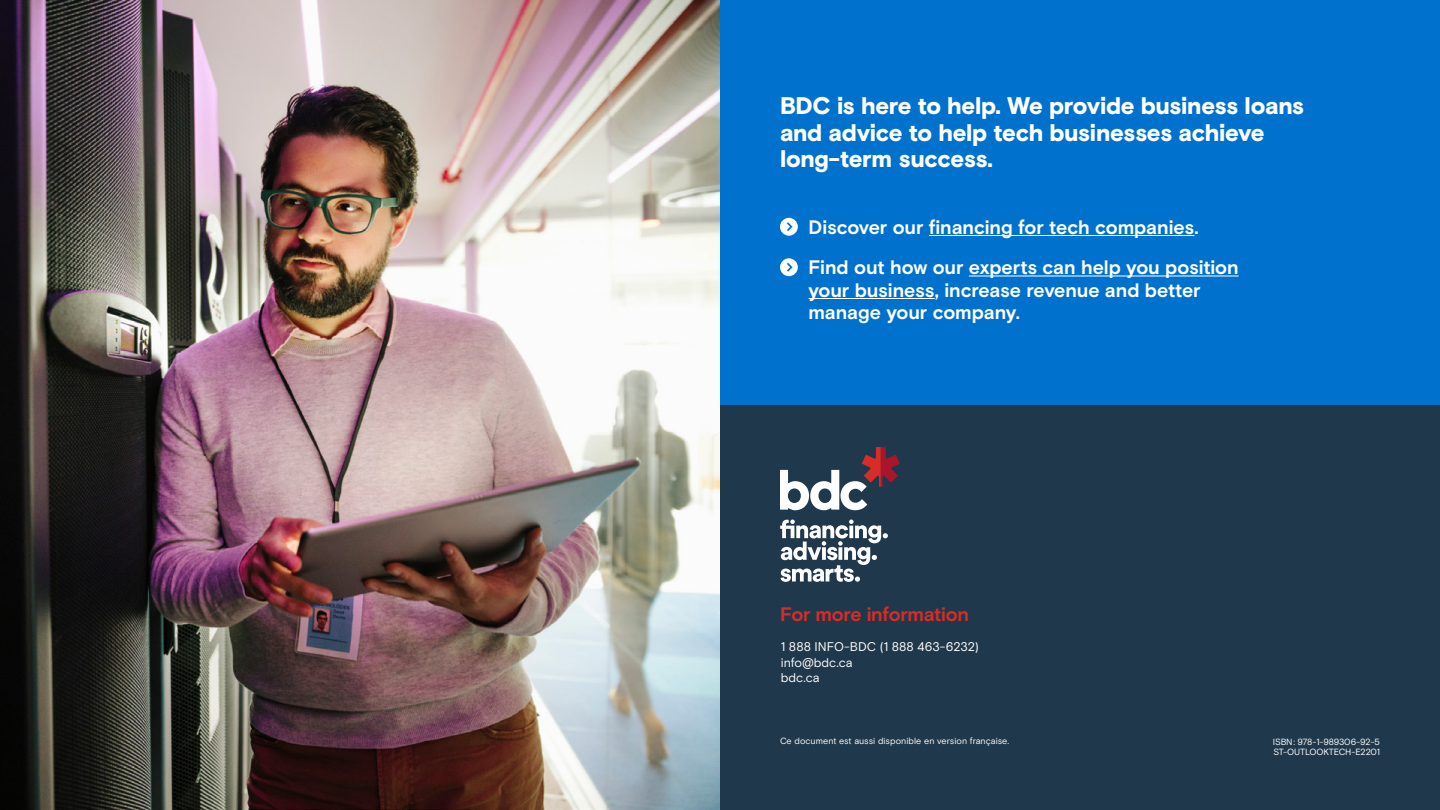
<style>
.page{position:relative;width:1440px;height:810px;background:#fff}
.page>*{position:absolute;margin:0;border:0;box-sizing:border-box;transform-origin:0 0}
.t1{font:900 24px/26.2px "Basis Grotesque";letter-spacing:-.015em;color:#fff}
.t2{font:700 19.5px/40.5px "Basis Grotesque";letter-spacing:-.005em;color:#fff}
.t3{font:700 19.5px "Basis Grotesque";letter-spacing:-.015em;color:#d82c26}
.t4{font:12.6px/15.8px "Basis Grotesque";color:#fff}
.t5{font:9px "Basis Grotesque";letter-spacing:-.005em;color:#fff}
.t6{font:9px/10.5px "Basis Grotesque";letter-spacing:-.025em;color:#fff}
</style>
<div class="page">
<div style="left:720px;top:0;width:720px;height:810px;background:#1f384b"></div>
<div style="left:720px;top:0;width:720px;height:405px;background:#0072ce"></div>
<hr style="left:929px;top:235px;width:265px;height:1px;background:#fff">
<hr style="left:969px;top:276px;width:270px;height:1px;background:#fff">
<hr style="left:808px;top:298px;width:127px;height:1px;background:#fff">
<svg style="left:780px;top:218px;width:18px;height:18px"></svg>
<svg style="left:780px;top:258px;width:18px;height:18px"></svg>
<svg style="left:780px;top:447px;width:120px;height:63px"></svg>
<svg style="left:780px;top:520px;width:108px;height:62px"></svg>
<img style="left:0;top:0;width:720px;height:810px">
<p class="t1" style="left:780px;top:93px;width:526px">BDC is here to help. We provide business loans and advice to help tech businesses achieve long-term success.</p>
<p class="t2" style="left:809px;top:206px;width:432px">Discover our financing for tech companies.<br>Find out how our experts can help you position</p>
<p class="t2" style="left:808px;top:278px;width:394px;line-height:22.5px">your business, increase revenue and better manage your company.</p>
<p class="t3" style="left:780px;top:603px;width:190px">For more information</p>
<p class="t4" style="left:781px;top:638px;width:199px">1 888 INFO-BDC (1 888 463-6232) info@bdc.ca<br>bdc.ca</p>
<p class="t5" style="left:780px;top:736px;width:231px">Ce document est aussi disponible en version française.</p>
<p class="t6" style="left:1273px;top:736px;width:109px">ISBN: 978-1-989306-92-5<br>ST-OUTLOOKTECH-E2201</p>
</div>
